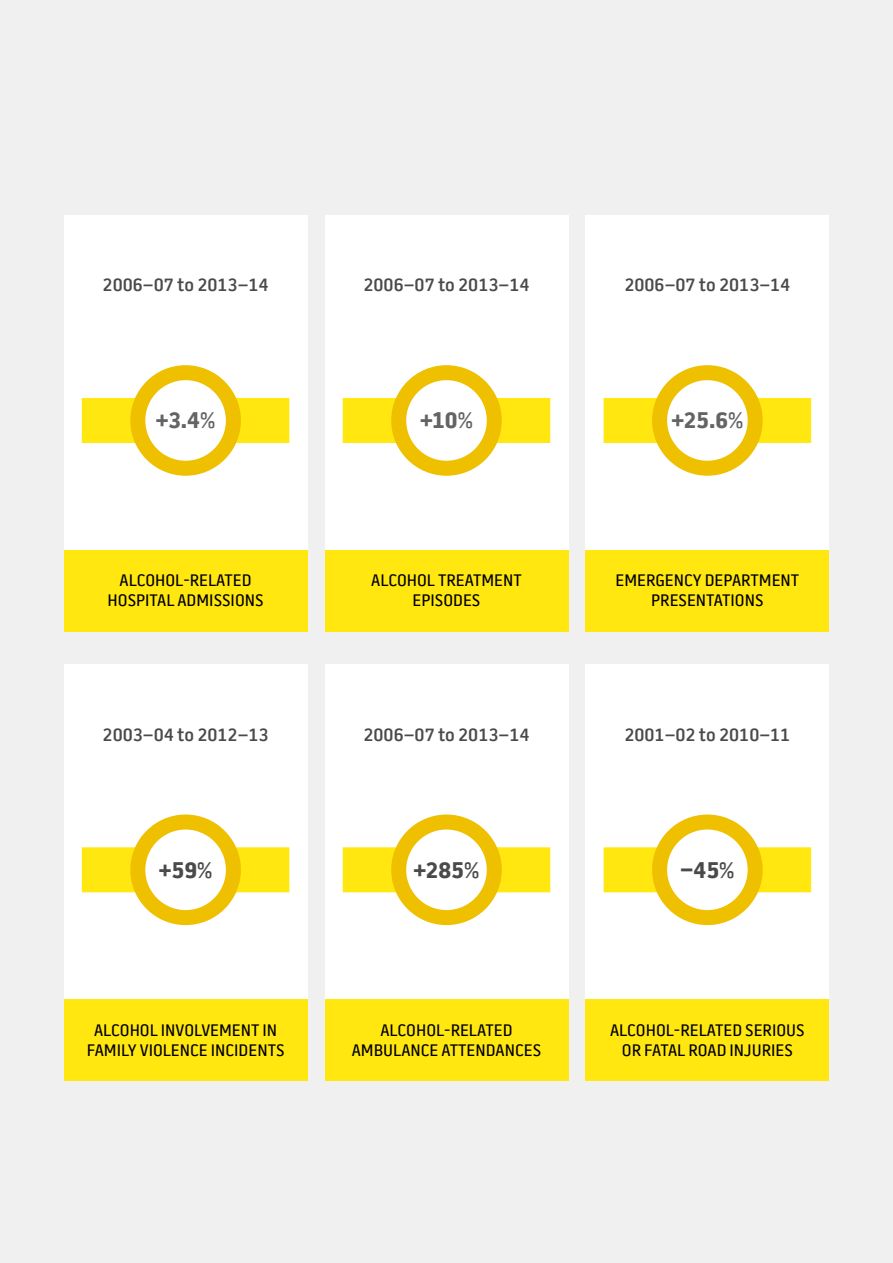
<style>
.page{position:relative;width:893px;height:1263px;background:#f0f0f0}
.page>*{position:absolute;margin:0;border:0;box-sizing:border-box;transform-origin:0 0}
.t1{font:800 22.5px "Battersea 2011";color:#636463}
.t2{font:800 22.5px "Battersea 2011";color:#4a4a4a}
.t3{font:600 18px "Battersea 2011";color:#4a4a4a}
.t4{font:500 16.5px/19.8px "Battersea 2011";color:#000;text-align:center}
.s1{font-weight:500}
</style>
<div class="page">
<div style="left:64px;top:664px;width:243px;height:335px;background:#fff"></div>
<div style="left:325px;top:664px;width:243px;height:335px;background:#fff"></div>
<div style="left:586px;top:664px;width:243px;height:335px;background:#fff"></div>
<div style="left:64px;top:215px;width:243px;height:335px;background:#fff"></div>
<div style="left:325px;top:215px;width:243px;height:335px;background:#fff"></div>
<div style="left:586px;top:215px;width:243px;height:335px;background:#fff"></div>
<div style="left:64px;top:999px;width:243px;height:82px;background:#ffe70f"></div>
<div style="left:64px;top:550px;width:243px;height:81px;background:#ffe70f"></div>
<div style="left:325px;top:999px;width:243px;height:82px;background:#ffe70f"></div>
<div style="left:325px;top:550px;width:243px;height:81px;background:#ffe70f"></div>
<div style="left:586px;top:999px;width:243px;height:82px;background:#ffe70f"></div>
<div style="left:586px;top:550px;width:243px;height:81px;background:#ffe70f"></div>
<div style="left:82px;top:847px;width:207px;height:45px;background:#ffe70f"></div>
<div style="left:343px;top:847px;width:207px;height:45px;background:#ffe70f"></div>
<div style="left:604px;top:847px;width:207px;height:45px;background:#ffe70f"></div>
<svg style="left:138px;top:822px;width:95px;height:95px;fill:#fff"></svg>
<div style="left:130px;top:814px;width:111px;height:111px;border:15px solid #eec000;border-radius:50%"></div>
<svg style="left:399px;top:822px;width:95px;height:95px;fill:#fff"></svg>
<div style="left:391px;top:814px;width:111px;height:111px;border:15px solid #eec000;border-radius:50%"></div>
<svg style="left:660px;top:822px;width:95px;height:95px;fill:#fff"></svg>
<div style="left:652px;top:814px;width:111px;height:111px;border:15px solid #eec000;border-radius:50%"></div>
<div style="left:82px;top:398px;width:207px;height:45px;background:#ffe70f"></div>
<svg style="left:138px;top:373px;width:95px;height:95px;fill:#fff"></svg>
<div style="left:130px;top:365px;width:111px;height:111px;border:15px solid #eec000;border-radius:50%"></div>
<div style="left:343px;top:398px;width:207px;height:45px;background:#ffe70f"></div>
<svg style="left:399px;top:373px;width:95px;height:95px;fill:#fff"></svg>
<div style="left:391px;top:365px;width:111px;height:111px;border:15px solid #eec000;border-radius:50%"></div>
<div style="left:604px;top:398px;width:207px;height:45px;background:#ffe70f"></div>
<svg style="left:660px;top:373px;width:95px;height:95px;fill:#fff"></svg>
<div style="left:652px;top:365px;width:111px;height:111px;border:15px solid #eec000;border-radius:50%"></div>
<p class="t3" style="left:103px;top:273px;width:167px">2006–07 to 2013–14</p>
<p class="t3" style="left:363px;top:273px;width:167px">2006–07 to 2013–14</p>
<p class="t3" style="left:624px;top:273px;width:167px">2006–07 to 2013–14</p>
<h1 class="t1" style="left:156px;top:405px;width:61px">+3.4<span class="s1">%</span></h1>
<h1 class="t1" style="left:420px;top:405px;width:54px">+10<span class="s1">%</span></h1>
<h1 class="t1" style="left:671px;top:405px;width:74px">+25.6<span class="s1">%</span></h1>
<p class="t4" style="left:108px;top:571px;width:157px">ALCOHOL-RELATED<br>HOSPITAL ADMISSIONS</p>
<p class="t3" style="left:103px;top:722px;width:167px">2003–04 to 2012–13</p>
<p class="t4" style="left:371px;top:571px;width:152px">ALCOHOL TREATMENT<br>EPISODES</p>
<p class="t3" style="left:363px;top:722px;width:167px">2006–07 to 2013–14</p>
<p class="t4" style="left:615px;top:571px;width:185px">EMERGENCY DEPARTMENT<br>PRESENTATIONS</p>
<p class="t3" style="left:624px;top:722px;width:167px">2001–02 to 2010–11</p>
<h1 class="t2" style="left:159px;top:854px;width:55px">+59<span class="s1">%</span></h1>
<h1 class="t2" style="left:414px;top:854px;width:67px">+285<span class="s1">%</span></h1>
<h1 class="t2" style="left:680px;top:854px;width:56px">–45<span class="s1">%</span></h1>
<p class="t4" style="left:87px;top:1020px;width:199px">ALCOHOL INVOLVEMENT IN<br>FAMILY VIOLENCE INCIDENTS</p>
<p class="t4" style="left:352px;top:1020px;width:191px">ALCOHOL-RELATED<br>AMBULANCE ATTENDANCES</p>
<p class="t4" style="left:610px;top:1020px;width:196px">ALCOHOL-RELATED SERIOUS<br>OR FATAL ROAD INJURIES</p>
</div>
